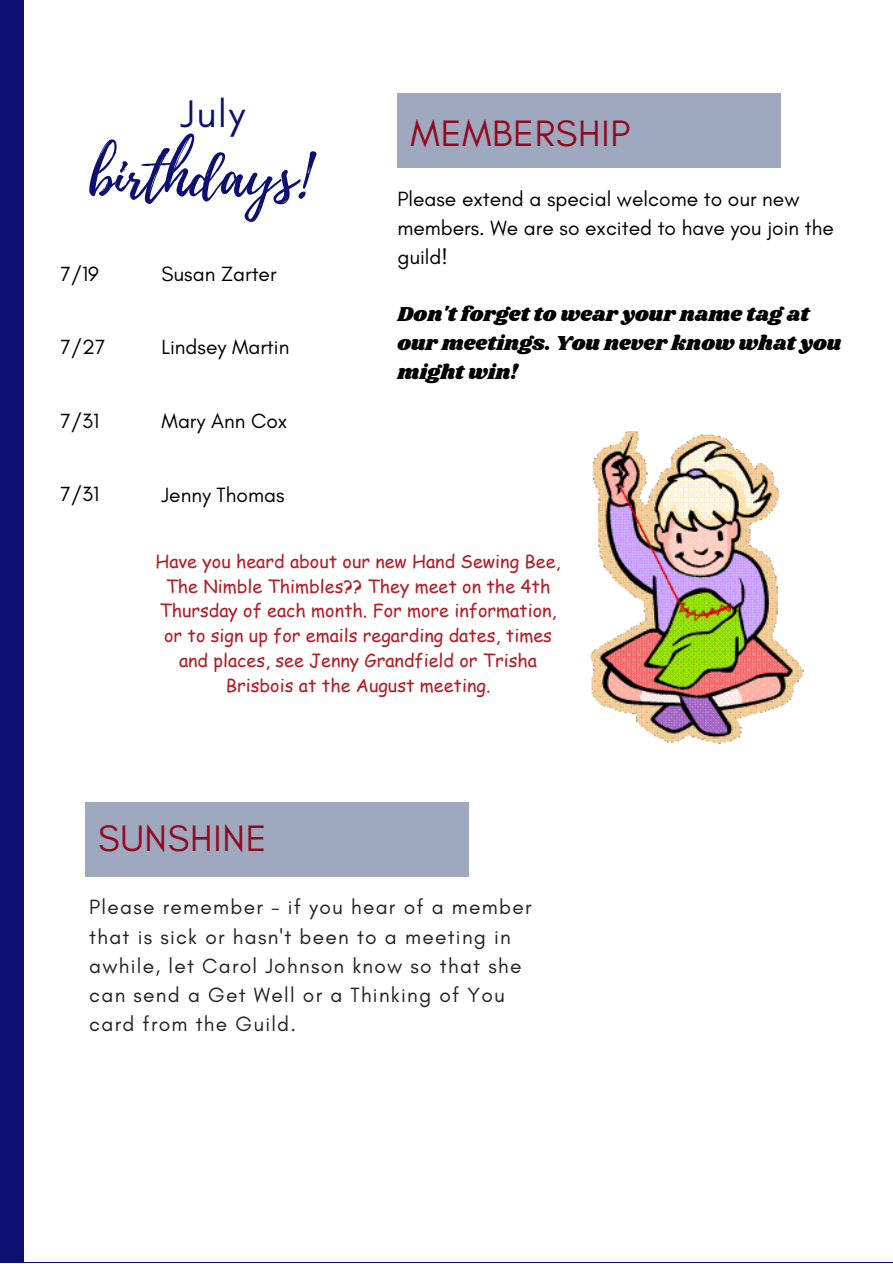
<style>
.page{position:relative;width:893px;height:1264px;background:#fff}
.page>*{position:absolute;margin:0;border:0;box-sizing:border-box;transform-origin:0 0}
.t1{font:59.25px "Playlist Script";color:#0c1070}
.t2{font:39.15px "Glacial Indifference";color:#0c1070}
.t3{font:37.5px "Glacial Indifference";letter-spacing:.02em;color:#930a1c}
.t4{font:21px/29.2px "Glacial Indifference";letter-spacing:.06em;color:#222}
.t5{font:21px/29.2px "Glacial Indifference";color:#000}
.t6{font:21px/29.2px "Shrikhand";color:#000}
.t7{font:18px/24.8px "Comic Sans MS";color:#b41e25;text-align:center}
</style>
<div class="page">
<div style="left:0;top:0;width:892px;height:1262px;background:#0c1070"></div>
<div style="left:25px;top:0;width:867px;height:1262px;background:#fff"></div>
<hr style="left:25px;top:1262px;width:867px;height:1px;background:#0c1070">
<div style="left:397px;top:93px;width:383px;height:74px;background:#9ea8bf"></div>
<div style="left:85px;top:802px;width:383px;height:74px;background:#9ea8bf"></div>
<img style="left:590px;top:431px;width:213px;height:312px">
<p class="t2" style="left:180px;top:90px;width:66px">July</p>
<p class="t1" style="left:89px;top:133px;width:221px">birthdays!</p>
<p class="t5" style="left:60px;top:259px;width:40px">7/19</p>
<p class="t5" style="left:162px;top:259px;width:116px">Susan Zarter</p>
<p class="t5" style="left:60px;top:332px;width:46px">7/27</p>
<p class="t5" style="left:162px;top:332px;width:129px">Lindsey Martin</p>
<p class="t5" style="left:60px;top:405px;width:40px">7/31</p>
<p class="t5" style="left:162px;top:405px;width:127px">Mary Ann Cox</p>
<p class="t5" style="left:60px;top:478px;width:40px">7/31</p>
<p class="t5" style="left:162px;top:480px;width:124px">Jenny Thomas</p>
<p class="t3" style="left:410px;top:110px;width:221px">MEMBERSHIP</p>
<p class="t5" style="left:397px;top:184px;width:438px">Please extend a special welcome to our new members. We are so excited to have you join the guild!</p>
<p class="t6" style="left:397px;top:300px;width:445px">Don't forget to wear your name tag at our meetings. You never know what you might win!</p>
<p class="t7" style="left:155px;top:548px;width:406px">Have you heard about our new Hand Sewing Bee, The Nimble Thimbles?? They meet on the 4th Thursday of each month. For more information, or to sign up for emails regarding dates, times and places, see Jenny Grandfield or Trisha Brisbois at the August meeting.</p>
<p class="t3" style="left:98px;top:815px;width:170px">SUNSHINE</p>
<p class="t4" style="left:89px;top:892px;width:444px">Please remember - if you hear of a member that is sick or hasn't been to a meeting in awhile, let Carol Johnson know so that she can send a Get Well or a Thinking of You card from the Guild.</p>
</div>
